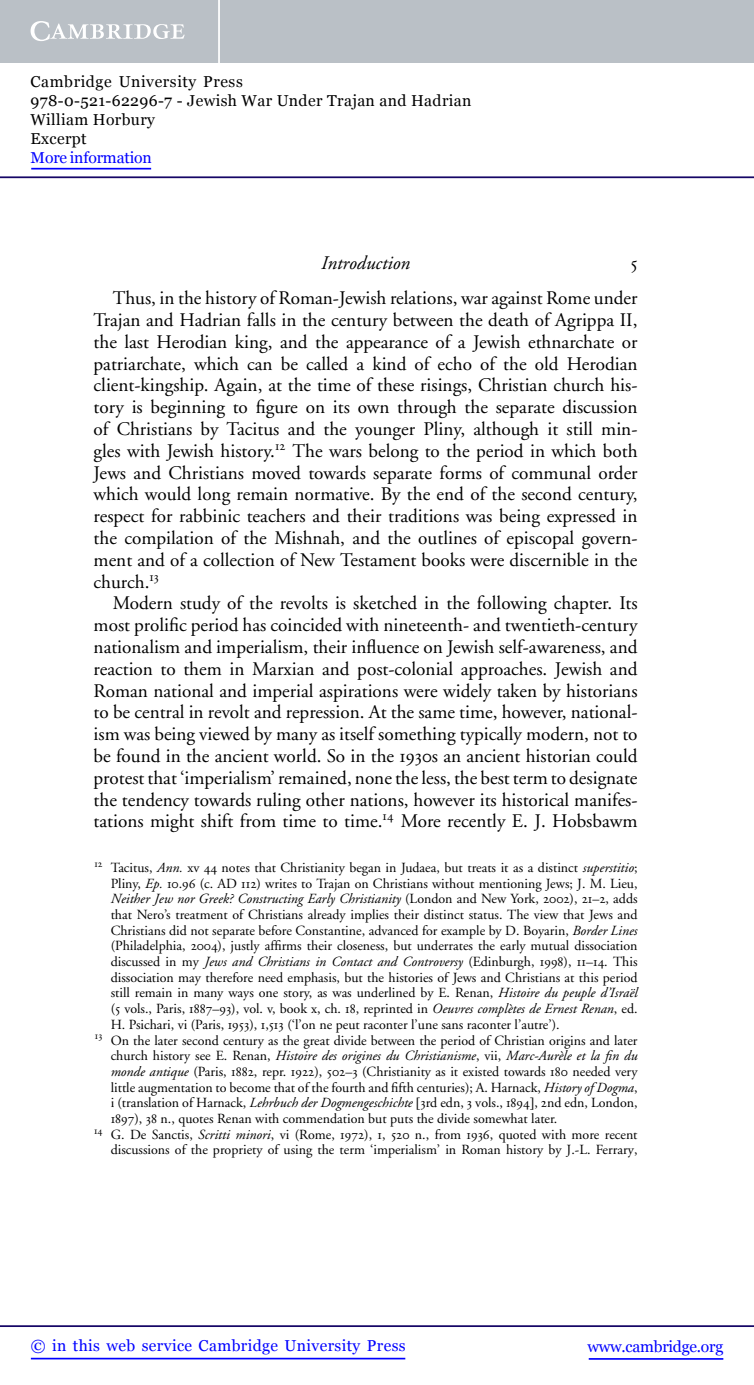
<style>
.page{position:relative;width:754px;height:1385px;background:#fff}
.page>*{position:absolute;margin:0;border:0;box-sizing:border-box;transform-origin:0 0}
.t1{font:19.25px/21.9px "Adobe Garamond";color:#000;text-align:justify}
.t2{font:19.25px "Adobe Garamond Italic Os F";color:#000}
.t3{font:19.25px "Adobe Garamond Exp";color:#000}
.t4{font:15.75px/18.9px "Georgia";letter-spacing:.025em;color:#000}
.t5{font:15.75px "Georgia";letter-spacing:.025em;color:#00f}
.t6{font:15.75px "Georgia";letter-spacing:-.015em;color:#00f}
.t7{font:15.75px "Georgia";letter-spacing:-.01em;color:#00f}
.t8{font:14px/15.8px "Adobe Garamond";color:#000;text-align:right}
.t9{font:14px "Adobe Garamond Italic Os F";color:#000}
.s1{font-family:"Adobe Garamond Exp"}
.s2{font-family:"Adobe Garamond Italic Os F"}
.s3{font-family:"Adobe Garamond"}
.s4{font-family:"Times New Roman PSMT 00"}
</style>
<div class="page">
<hr style="left:589px;top:1358px;width:134px;height:1px;background:#00f">
<hr style="left:0;top:1325px;width:754px;height:2px;background:#150666">
<hr style="left:31px;top:1357px;width:374px;height:2px;background:#00f">
<div style="left:0;top:0;width:754px;height:63px;background:#bac0c6"></div>
<svg style="left:31px;top:21px;width:154px;height:20px"></svg>
<hr style="left:218px;top:0;width:2px;height:63px;background:#fff">
<hr style="left:0;top:176px;width:754px;height:2px;background:#150666">
<hr style="left:31px;top:168px;width:120px;height:1px;background:#00f">
<p class="t4" style="left:31px;top:73px;width:442px">Cambridge University Press<br>978-0-521-62296-7 - Jewish War Under Trajan and Hadrian<br>William Horbury<br>Excerpt</p>
<p class="t7" style="left:31px;top:148px;width:123px">More information</p>
<p class="t2" style="left:321px;top:255px;width:91px">Introduction</p>
<p class="t3" style="left:630px;top:256px;width:9px">5</p>
<p class="t1" style="left:94px;top:289px;width:545px;text-indent:19px">Thus, in the history of Roman-Jewish relations, war against Rome under Trajan and Hadrian falls in the century between the death of Agrippa II, the last Herodian king, and the appearance of a Jewish ethnarchate or patriarchate, which can be called a kind of echo of the old Herodian client-kingship. Again, at the time of these risings, Christian church his&shy;tory is beginning to figure on its own through the separate discussion of Christians by Tacitus and the younger Pliny, although it still min&shy;gles with Jewish history.<sup>12</sup> The wars belong to the period in which both Jews and Christians moved towards separate forms of communal order which would long remain normative. By the end of the second century, respect for rabbinic teachers and their traditions was being expressed in the compilation of the Mishnah, and the outlines of episcopal govern&shy;ment and of a collection of New Testament books were discernible in the church.<sup>13</sup></p>
<p class="t1" style="left:94px;top:594px;width:545px;text-indent:19px">Modern study of the revolts is sketched in the following chapter. Its most prolific period has coincided with nineteenth- and twentieth-century nationalism and imperialism, their influence on Jewish self-awareness, and reaction to them in Marxian and post-colonial approaches. Jewish and Roman national and imperial aspirations were widely taken by historians to be central in revolt and repression. At the same time, however, national&shy;ism was being viewed by many as itself something typically modern, not to be found in the ancient world. So in the <span class="s1">1930</span>s an ancient historian could protest that ‘imperialism’ remained, none the less, the best term to designate the tendency towards ruling other nations, however its historical manifes&shy;tations might shift from time to time.<sup>14</sup> More recently E. J. Hobsbawm</p>
<p class="t8" style="left:94px;top:861px;width:545px"><sup>12</sup> Tacitus, <span class="s2">Ann.</span> xv <span class="s1">44</span> notes that Christianity began in Judaea, but treats it as a distinct <span class="s2">superstitio</span>;<br>Pliny, <span class="s2">Ep.</span> <span class="s1">10</span>.<span class="s1">96</span> (c. AD <span class="s1">112</span>) writes to Trajan on Christians without mentioning Jews; J. M. Lieu,</p>
<p class="t9" style="left:111px;top:893px;width:528px">Neither Jew nor Greek? Constructing Early Christianity <span class="s3">(London and New York,</span> <span class="s1">2002</span><span class="s3">),</span> <span class="s1">21</span><span class="s3">–</span><span class="s1">2</span><span class="s3">, adds</span></p>
<p class="t8" style="left:111px;top:908px;width:528px;text-align:justify">that Nero’s treatment of Christians already implies their distinct status. The view that Jews and Christians did not separate before Constantine, advanced for example by D. Boyarin, <span class="s2">Border Lines </span>(Philadelphia, <span class="s1">2004</span>), justly affirms their closeness, but underrates the early mutual dissociation</p>
<p class="t9" style="left:111px;top:956px;width:528px"><span class="s3">discussed in my</span> Jews and Christians in Contact and Controversy <span class="s3">(Edinburgh,</span> <span class="s1">1998</span><span class="s3">),</span> <span class="s1">11</span><span class="s3">–</span><span class="s1">14</span><span class="s3">. This</span></p>
<p class="t8" style="left:111px;top:970px;width:528px">dissociation may therefore need emphasis, but the histories of Jews and Christians at this period</p>
<p class="t8" style="left:111px;top:986px;width:528px">still remain in many ways one story, as was underlined by E. Renan, <span class="s2">Histoire du peuple d’Isra¨el</span></p>
<p class="t8" style="left:111px;top:1002px;width:528px">(<span class="s1">5</span> vols., Paris, <span class="s1">1887</span>–<span class="s1">93</span>), vol. v, book x, ch. <span class="s1">18</span>, reprinted in <span class="s2">Oeuvres compl`etes de Ernest Renan</span>, ed.</p>
<p class="t8" style="left:111px;top:1018px;width:450px">H. Psichari, vi (Paris, <span class="s1">1953</span>), <span class="s1">1</span>,<span class="s1">513</span> (‘l’on ne peut raconter l’une sans raconter l’autre’).</p>
<p class="t8" style="left:95px;top:1033px;width:544px"><sup>13</sup> On the later second century as the great divide between the period of Christian origins and later</p>
<p class="t9" style="left:111px;top:1050px;width:528px"><span class="s3">church history see E. Renan,</span> Histoire des origines du Christianisme<span class="s3">, vii,</span> Marc-Aur`ele et la fin du</p>
<p class="t8" style="left:111px;top:1065px;width:528px"><span class="s2">monde antique</span> (Paris, <span class="s1">1882</span>, repr. <span class="s1">1922</span>), <span class="s1">502</span>–<span class="s1">3</span> (Christianity as it existed towards <span class="s1">180</span> needed very</p>
<p class="t8" style="left:111px;top:1080px;width:528px">little augmentation to become that of the fourth and fifth centuries); A. Harnack, <span class="s2">History of Dogma</span>,</p>
<p class="t8" style="left:111px;top:1096px;width:528px">i (translation of Harnack, <span class="s2">Lehrbuch der Dogmengeschichte</span> <span class="s4">[</span><span class="s1">3</span>rd edn, <span class="s1">3</span> vols., <span class="s1">1894</span><span class="s4">]</span>, <span class="s1">2</span>nd edn, London,</p>
<p class="t8" style="left:111px;top:1112px;width:448px"><span class="s1">1897</span>), <span class="s1">38</span> n., quotes Renan with commendation but puts the divide somewhat later.</p>
<p class="t8" style="left:94px;top:1127px;width:545px"><sup>14</sup> G. De Sanctis, <span class="s2">Scritti minori</span>, vi (Rome, <span class="s1">1972</span>), <span class="s1">1</span>, <span class="s1">520</span> n., from <span class="s1">1936</span>, quoted with more recent</p>
<p class="t8" style="left:111px;top:1143px;width:528px">discussions of the propriety of using the term ‘imperialism’ in Roman history by J.-L. Ferrary,</p>
<p class="t5" style="left:31px;top:1336px;width:376px">© in this web service Cambridge University Press</p>
<p class="t6" style="left:587px;top:1336px;width:137px">www.cambridge.org</p>
</div>
